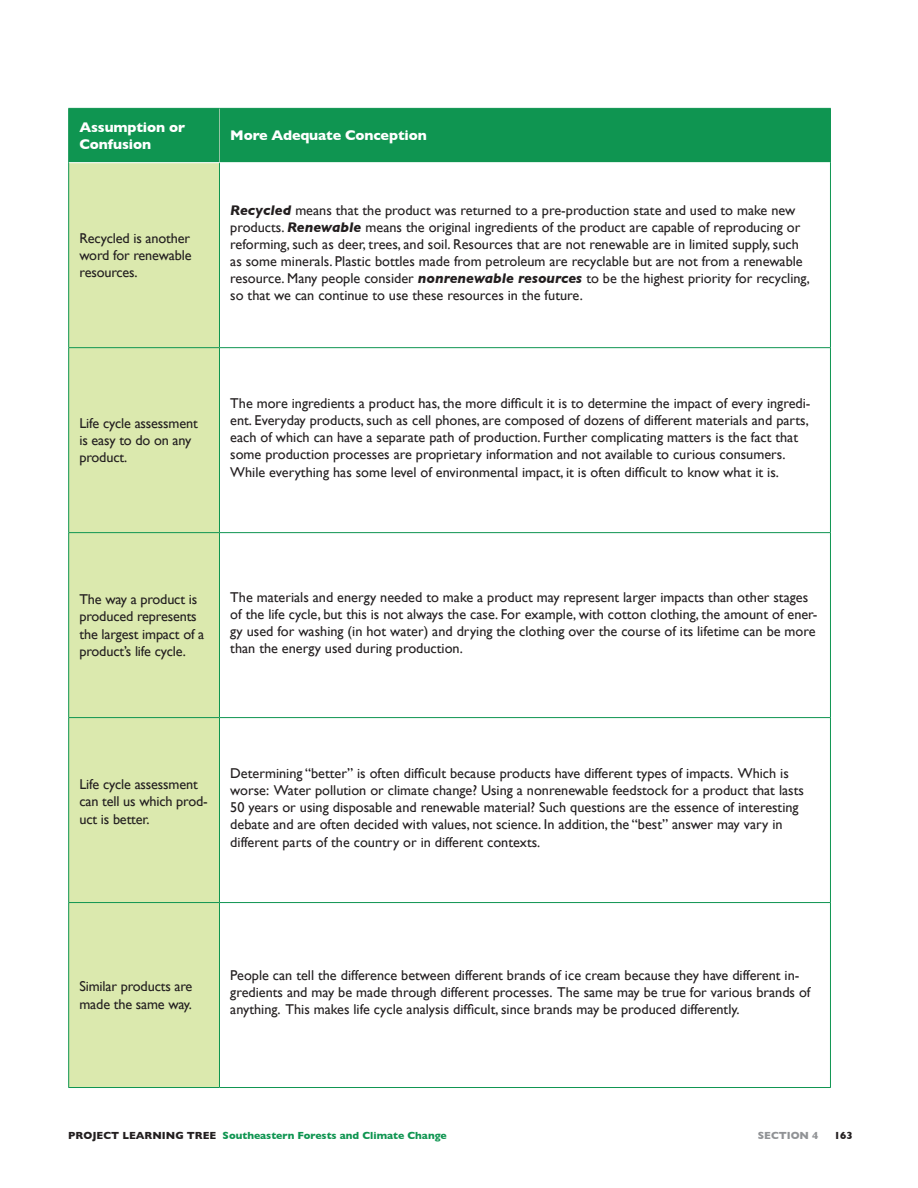
<style>
.page{position:relative;width:918px;height:1188px;background:#fff}
.page>*{position:absolute;margin:0;border:0;box-sizing:border-box;transform-origin:0 0}
.Colorful_List_-_Acce{font:14.25px/17.1px "Gill Sans";color:#231f20}
.t1{font:700 14.25px/17.1px "Gill Sans";letter-spacing:-.01em;color:#fff}
.Activity_Heading_2{font:700 10.5px "Gill Sans";color:#0f9551}
.Activity_Heading_2-2{font:700 10.5px "Gill Sans";color:#919396}
.Activity_Heading_2-3{font:700 10.5px "Gill Sans";color:#231f20}
.s1{font-weight:700;font-style:italic}
.s2{color:#231f20}
</style>
<div class="page">
<div style="left:69px;top:109px;width:761px;height:53px;background:#0f9551"></div>
<div style="left:69px;top:163px;width:150px;height:924px;background:#dbe9ae"></div>
<hr style="left:68px;top:163px;width:1px;height:184px;background:#0f9551">
<hr style="left:68px;top:348px;width:1px;height:184px;background:#0f9551">
<hr style="left:68px;top:533px;width:1px;height:184px;background:#0f9551">
<hr style="left:68px;top:718px;width:1px;height:184px;background:#0f9551">
<hr style="left:68px;top:903px;width:1px;height:184px;background:#0f9551">
<hr style="left:68px;top:108px;width:151px;height:1px;background:#0f9551">
<hr style="left:68px;top:109px;width:1px;height:54px;background:#0f9551">
<hr style="left:219px;top:108px;width:612px;height:1px;background:#0f9551">
<hr style="left:219px;top:109px;width:1px;height:53px;background:#97c5a3">
<hr style="left:830px;top:109px;width:1px;height:54px;background:#0f9551">
<hr style="left:219px;top:163px;width:1px;height:184px;background:#0f9551">
<hr style="left:830px;top:163px;width:1px;height:184px;background:#0f9551">
<hr style="left:68px;top:347px;width:151px;height:1px;background:#0f9551">
<hr style="left:68px;top:532px;width:151px;height:1px;background:#0f9551">
<hr style="left:68px;top:717px;width:151px;height:1px;background:#0f9551">
<hr style="left:68px;top:902px;width:151px;height:1px;background:#0f9551">
<hr style="left:68px;top:1087px;width:151px;height:1px;background:#0f9551">
<hr style="left:219px;top:348px;width:1px;height:184px;background:#0f9551">
<hr style="left:219px;top:533px;width:1px;height:184px;background:#0f9551">
<hr style="left:219px;top:718px;width:1px;height:184px;background:#0f9551">
<hr style="left:219px;top:903px;width:1px;height:184px;background:#0f9551">
<hr style="left:219px;top:347px;width:612px;height:1px;background:#0f9551">
<hr style="left:830px;top:348px;width:1px;height:184px;background:#0f9551">
<hr style="left:830px;top:533px;width:1px;height:184px;background:#0f9551">
<hr style="left:830px;top:718px;width:1px;height:184px;background:#0f9551">
<hr style="left:830px;top:903px;width:1px;height:184px;background:#0f9551">
<hr style="left:219px;top:532px;width:612px;height:1px;background:#0f9551">
<hr style="left:219px;top:717px;width:612px;height:1px;background:#0f9551">
<hr style="left:219px;top:902px;width:612px;height:1px;background:#0f9551">
<hr style="left:219px;top:1087px;width:612px;height:1px;background:#0f9551">
<p class="t1" style="left:79px;top:118px;width:107px">Assumption or<br>Confusion</p>
<p class="t1" style="left:230px;top:127px;width:198px">More Adequate Conception</p>
<p class="Colorful_List_-_Acce" style="left:79px;top:230px;width:114px;text-align:justify">Recycled is another word for renewable resources.</p>
<p class="Colorful_List_-_Acce" style="left:230px;top:201px;width:581px"><span class="s1">Recycled</span> means that the product was returned to a pre-production state and used to make new products. <span class="s1">Renewable</span> means the original ingredients of the product are capable of reproducing or reforming, such as deer, trees, and soil. Resources that are not renewable are in limited supply, such as some minerals. Plastic bottles made from petroleum are recyclable but are not from a renewable resource. Many people consider <span class="s1">nonrenewable resources</span> to be the highest priority for recycling, so that we can continue to use these resources in the future.</p>
<p class="Colorful_List_-_Acce" style="left:79px;top:414px;width:120px">Life cycle assessment is easy to do on any product.</p>
<p class="Colorful_List_-_Acce" style="left:230px;top:395px;width:582px">The more ingredients a product has, the more difficult it is to determine the impact of every ingredi&shy;ent. Everyday products, such as cell phones, are composed of dozens of different materials and parts, each of which can have a separate path of production. Further complicating matters is the fact that some production processes are proprietary information and not available to curious consumers.<br>While everything has some level of environmental impact, it is often difficult to know what it is.</p>
<p class="Colorful_List_-_Acce" style="left:79px;top:591px;width:126px">The way a product is produced represents the largest impact of a product’s life cycle.</p>
<p class="Colorful_List_-_Acce" style="left:230px;top:588px;width:589px">The materials and energy needed to make a product may represent larger impacts than other stages of the life cycle, but this is not always the case. For example, with cotton clothing, the amount of ener&shy;gy used for washing (in hot water) and drying the clothing over the course of its lifetime can be more than the energy used during production.</p>
<p class="Colorful_List_-_Acce" style="left:79px;top:776px;width:130px">Life cycle assessment can tell us which prod&shy;uct is better.</p>
<p class="Colorful_List_-_Acce" style="left:230px;top:765px;width:575px">Determining “better” is often difficult because products have different types of impacts. Which is worse: Water pollution or climate change? Using a nonrenewable feedstock for a product that lasts 50 years or using disposable and renewable material? Such questions are the essence of interesting debate and are often decided with values, not science. In addition, the “best” answer may vary in different parts of the country or in different contexts.</p>
<p class="Colorful_List_-_Acce" style="left:79px;top:978px;width:114px">Similar products are made the same way.</p>
<p class="Colorful_List_-_Acce" style="left:230px;top:967px;width:582px">People can tell the difference between different brands of ice cream because they have different in&shy;gredients and may be made through different processes. The same may be true for various brands of anything. This makes life cycle analysis difficult, since brands may be produced differently.</p>
<p class="Activity_Heading_2" style="left:68px;top:1129px;width:380px"><span class="s2">PROJECT LEARNING TREE</span> Southeastern Forests and Climate Change</p>
<p class="Activity_Heading_2-2" style="left:758px;top:1129px;width:62px">SECTION 4</p>
<p class="Activity_Heading_2-3" style="left:834px;top:1129px;width:20px">163</p>
</div>
